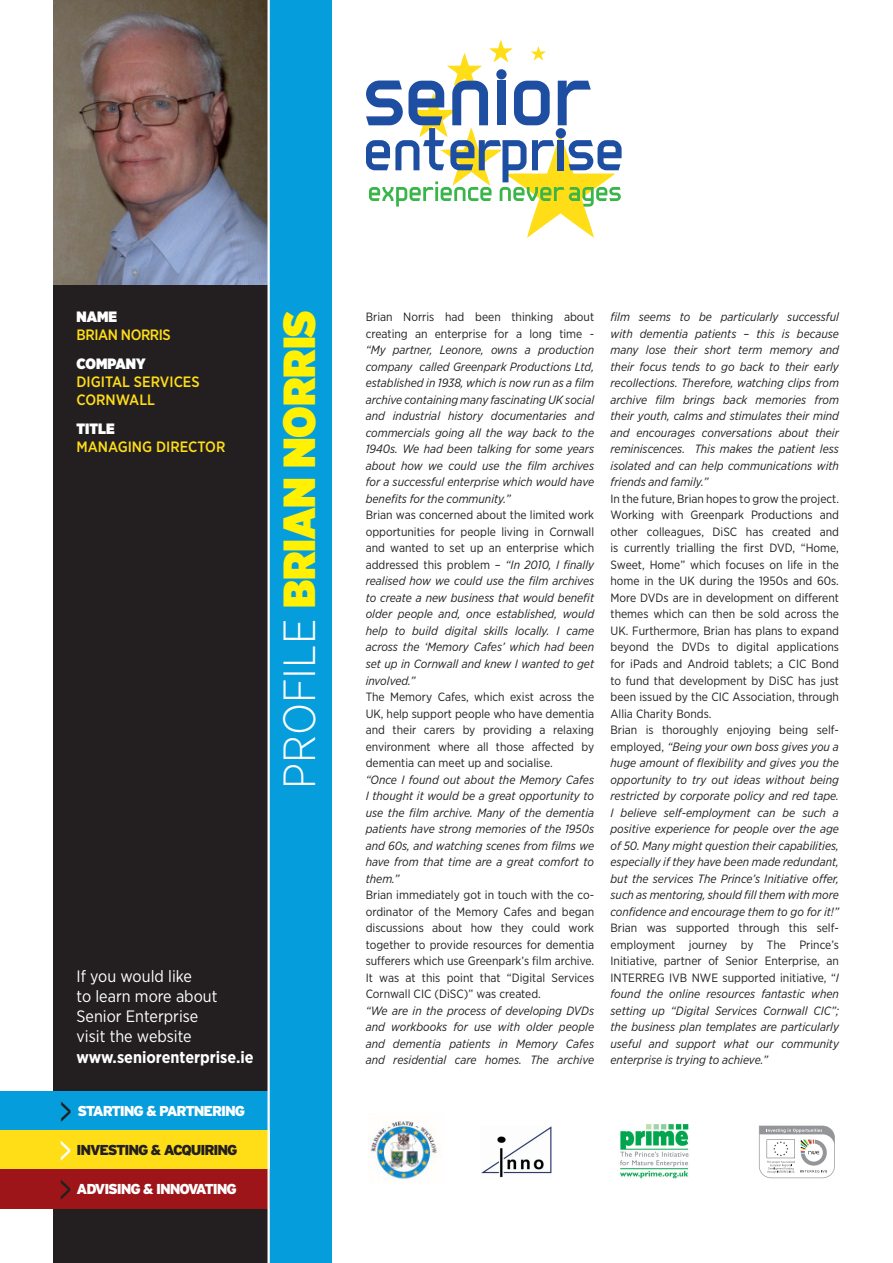
<style>
.page{position:relative;width:893px;height:1263px;background:#fff}
.page>*{position:absolute;margin:0;border:0;box-sizing:border-box;transform-origin:0 0}
.t1{font:900 45px "Gotham Narrow";color:#fff101}
.t2{font:300 36px "Interstate";color:#231f20}
.t3{font:300 36px "Interstate";color:#fff}
.t4{font:16.5px/20.2px "Gotham Narrow";color:#fff}
.t5{font:700 16.5px "Gotham Narrow";color:#fff}
.t6{font:500 15px/18px "Gotham Narrow";color:#ffdd17}
.t7{font:900 15px "Gotham Narrow";color:#fff}
.t8{font:500 15px "Gotham Narrow";letter-spacing:-.03em;color:#ffdd17}
.t9{font:900 14.4px "Interstate";letter-spacing:-.08em;color:#fff}
.t10{font:900 14.4px "Interstate";letter-spacing:-.08em;color:#231f20}
.t11{font:italic 12px/16.5px "Gotham Narrow";color:#231f20;text-align:justify}
.t12{font:12px/16.5px "Gotham Narrow";color:#231f20}
.s1{font-weight:300;color:#fff}
.s2{font-style:normal}
.s3{font-style:italic}
</style>
<div class="page">
<div style="left:53px;top:0;width:223px;height:1263px;background:#231f20"></div>
<img style="left:53px;top:0;width:214px;height:285px">
<div style="left:268px;top:0;width:64px;height:1263px;background:#069ddc"></div>
<svg style="left:366px;top:40px;width:256px;height:198px"></svg>
<div style="left:496px;top:69px;width:11px;height:10px;background:#1e4ea1;border-radius:50%"></div>
<div style="left:556px;top:128px;width:10px;height:10px;background:#1e4ea1;border-radius:50%"></div>
<div style="left:0;top:1091px;width:269px;height:40px;background:#069ddc"></div>
<div style="left:0;top:1131px;width:269px;height:39px;background:#ffdd17"></div>
<div style="left:0;top:1170px;width:269px;height:39px;background:#9e1519"></div>
<hr style="left:267px;top:0;width:3px;height:1263px;background:#fff">
<img style="left:370px;top:1121px;width:67px;height:58px">
<img style="left:481px;top:1126px;width:71px;height:52px">
<svg style="left:759px;top:1126px;width:76px;height:52px"></svg>
<img style="left:620px;top:1124px;width:69px;height:55px">
<p class="t7" style="left:77px;top:307px;width:42px">NAME</p>
<p class="t8" style="left:77px;top:326px;width:96px">BRIAN NORRIS</p>
<p class="t7" style="left:77px;top:354px;width:71px">COMPANY</p>
<p class="t6" style="left:77px;top:373px;width:125px">DIGITAL SERVICES<br>CORNWALL</p>
<p class="t7" style="left:77px;top:418px;width:40px">TITLE</p>
<p class="t6" style="left:77px;top:437px;width:150px">MANAGING DIRECTOR</p>
<h1 class="t1" style="left:269px;top:789px;width:481px;rotate:-90deg"><span class="s1">PROFILE</span> Brian Norris</h1>
<h3 class="t4" style="left:77px;top:965px;width:142px">If you would like<br>to learn more about<br>Senior Enterprise visit the website</h3>
<h3 class="t5" style="left:77px;top:1046px;width:179px">www.seniorenterprise.ie</h3>
<h2 class="t2" style="left:59px;top:1091px;width:15px">&gt;</h2>
<p class="t9" style="left:78px;top:1103px;width:169px">STARTING &amp; PARTNERING</p>
<h2 class="t3" style="left:58px;top:1130px;width:15px">&gt;</h2>
<p class="t10" style="left:77px;top:1142px;width:49px">INVESTING</p>
<p class="t10" style="left:151px;top:1142px;width:58px">&amp; ACQUIRING</p>
<h2 class="t2" style="left:58px;top:1169px;width:15px">&gt;</h2>
<p class="t9" style="left:77px;top:1181px;width:49px">ADVISING</p>
<p class="t9" style="left:143px;top:1181px;width:62px">&amp; INN OVATING</p>
<p class="t12" style="left:366px;top:309px;width:230px">Brian Norris had been thinking about creating an enterprise for a long time -</p>
<p class="t11" style="left:366px;top:342px;width:230px">“My partner, Leonore, owns a production company called Greenpark Productions Ltd, established in 1938, which is now run as a film archive containing many fascinating UK social and industrial history documentaries and commercials going all the way back to the 1940s. We had been talking for some years about how we could use the film archives for a successful enterprise which would have benefits for the community.”</p>
<p class="t11" style="left:366px;top:507px;width:230px"><span class="s2">Brian was concerned about the limited work opportunities for people living in Cornwall and wanted to set up an enterprise which addressed this problem –</span> “In 2010, I finally realised how we could use the film archives to create a new business that would benefit older people and, once established, would help to build digital skills locally. I came across the ‘Memory Cafes’ which had been set up in Cornwall and knew I wanted to get involved.”</p>
<p class="t12" style="left:366px;top:688px;width:230px;text-align:justify">The Memory Cafes, which exist across the UK, help support people who have dementia and their carers by providing a relaxing environment where all those affected by dementia can meet up and socialise.</p>
<p class="t11" style="left:366px;top:771px;width:230px">“Once I found out about the Memory Cafes I thought it would be a great opportunity to use the film archive. Many of the dementia patients have strong memories of the 1950s and 60s, and watching scenes from films we have from that time are a great comfort to them.”</p>
<p class="t12" style="left:366px;top:886px;width:230px;text-align:justify">Brian immediately got in touch with the co&shy;ordinator of the Memory Cafes and began discussions about how they could work together to provide resources for dementia sufferers which use Greenpark’s film archive.<br>It was at this point that “Digital Services Cornwall CIC (DiSC)” was created.</p>
<p class="t11" style="left:366px;top:1002px;width:230px">“We are in the process of developing DVDs and workbooks for use with older people and dementia patients in Memory Cafes and residential care homes. The archive</p>
<p class="t11" style="left:610px;top:309px;width:230px">film seems to be particularly successful with dementia patients – this is because many lose their short term memory and their focus tends to go back to their early recollections. Therefore, watching clips from archive film brings back memories from their youth, calms and stimulates their mind and encourages conversations about their reminiscences. This makes the patient less isolated and can help communications with friends and family.”</p>
<p class="t12" style="left:610px;top:490px;width:230px">In the future, Brian hopes to grow the project.<br>Working with Greenpark Productions and other colleagues, DiSC has created and is currently trialling the first DVD, “Home, Sweet, Home” which focuses on life in the home in the UK during the 1950s and 60s.<br>More DVDs are in development on different themes which can then be sold across the UK. Furthermore, Brian has plans to expand beyond the DVDs to digital applications for iPads and Android tablets; a CIC Bond to fund that development by DiSC has just been issued by the CIC Association, through Allia Charity Bonds.<br>Brian is thoroughly enjoying being self&shy;employed, <span class="s3">“Being your own boss gives you a huge amount of flexibility and gives you the opportunity to try out ideas without being restricted by corporate policy and red tape.<br>I believe self-employment can be such a positive experience for people over the age of 50. Many might question their capabilities, especially if they have been made redundant, but the services The Prince’s Initiative offer, such as mentoring, should fill them with more confidence and encourage them to go for it!”</span></p>
<p class="t11" style="left:610px;top:919px;width:230px"><span class="s2">Brian was supported through this self&shy;employment journey by The Prince’s Initiative, partner of Senior Enterprise, an INTERREG IVB NWE supported initiative, “</span>I found the online resources fantastic when setting up “Digital Services Cornwall CIC”; the business plan templates are particularly useful and support what our community enterprise is trying to achieve.”</p>
</div>
